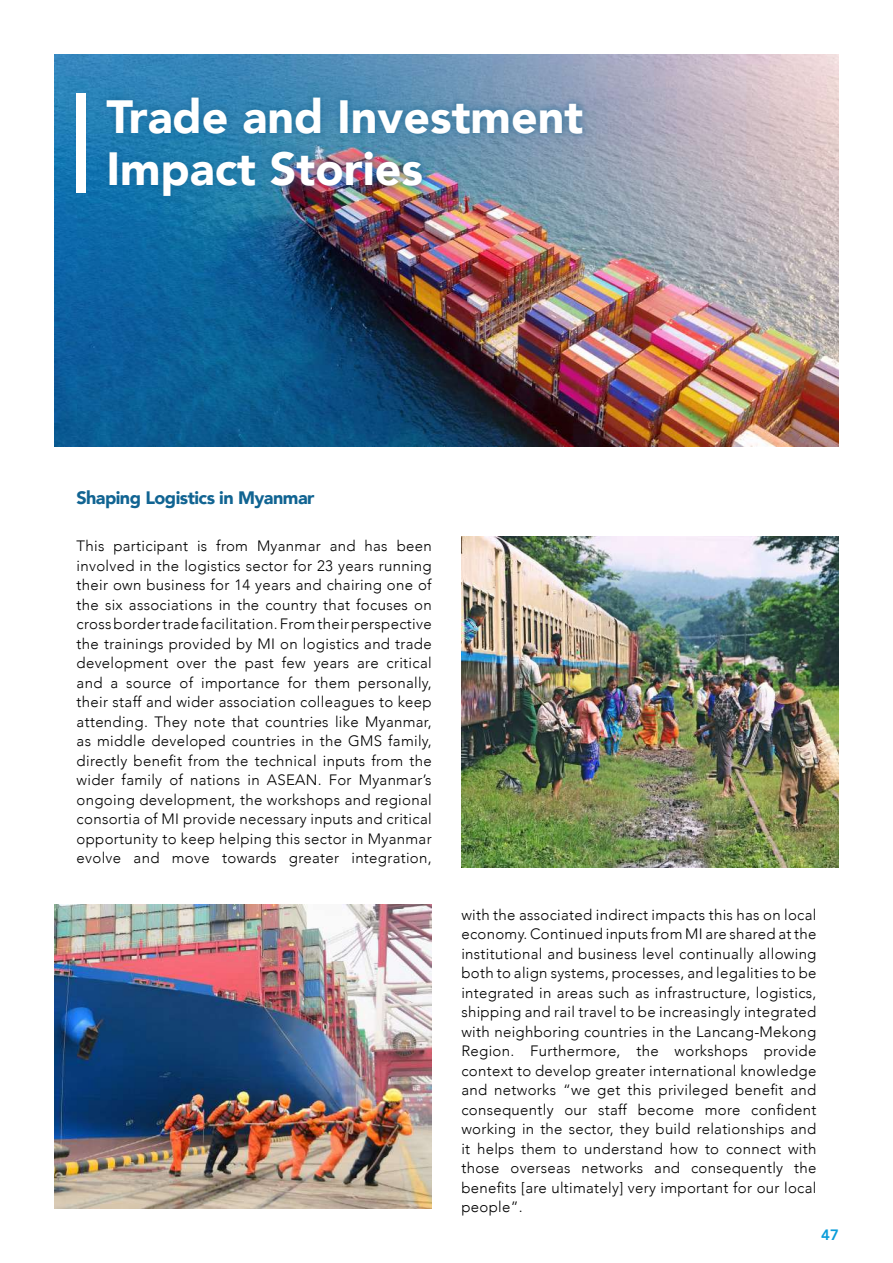
<style>
.page{position:relative;width:893px;height:1263px;background:#fff}
.page>*{position:absolute;margin:0;border:0;box-sizing:border-box;transform-origin:0 0}
.t1{font:900 46.5px/52.5px "Avenir";color:#fff}
.t2{font:900 18px "Avenir";letter-spacing:-.03em;color:#116492}
.t3{font:300 15px/19.5px "Avenir";letter-spacing:.02em;color:#000;text-align:justify}
.t4{font:800 15px "Avenir";color:#0b9dda}
</style>
<div class="page">
<img style="left:461px;top:536px;width:378px;height:332px">
<img style="left:54px;top:54px;width:785px;height:392px">
<div style="left:99px;top:89px;width:491px;height:115px;background:#116492;opacity:.75"></div>
<img style="left:54px;top:905px;width:378px;height:304px">
<div style="left:73px;top:90px;width:16px;height:106px;background:#116492;opacity:.2"></div>
<div style="left:76px;top:94px;width:10px;height:99px;background:#fff"></div>
<h1 class="t1" style="left:106px;top:89px;width:478px">Trade and Investment<br>Impact Stories</h1>
<p class="t2" style="left:76px;top:482px;width:240px">Shaping Logistics in Myanmar</p>
<p class="t3" style="left:77px;top:536px;width:357px">This participant is from Myanmar and has been involved in the logistics sector for 23 years running their own business for 14 years and chairing one of the six associations in the country that focuses on cross border trade facilitation. From their perspective the trainings provided by MI on logistics and trade development over the past few years are critical and a source of importance for them personally, their staff and wider association colleagues to keep attending. They note that countries like Myanmar, as middle developed countries in the GMS family, directly benefit from the technical inputs from the wider family of nations in ASEAN. For Myanmar’s ongoing development, the workshops and regional consortia of MI provide necessary inputs and critical opportunity to keep helping this sector in Myanmar evolve and move towards greater integration,</p>
<p class="t3" style="left:461px;top:905px;width:357px">with the associated indirect impacts this has on local economy. Continued inputs from MI are shared at the institutional and business level continually allowing both to align systems, processes, and legalities to be integrated in areas such as infrastructure, logistics, shipping and rail travel to be increasingly integrated with neighboring countries in the Lancang-Mekong Region. Furthermore, the workshops provide context to develop greater international knowledge and networks “we get this privileged benefit and consequently our staff become more confident working in the sector, they build relationships and it helps them to understand how to connect with those overseas networks and consequently the benefits [are ultimately] very important for our local people”.</p>
<p class="t4" style="left:821px;top:1223px;width:19px">47</p>
</div>
